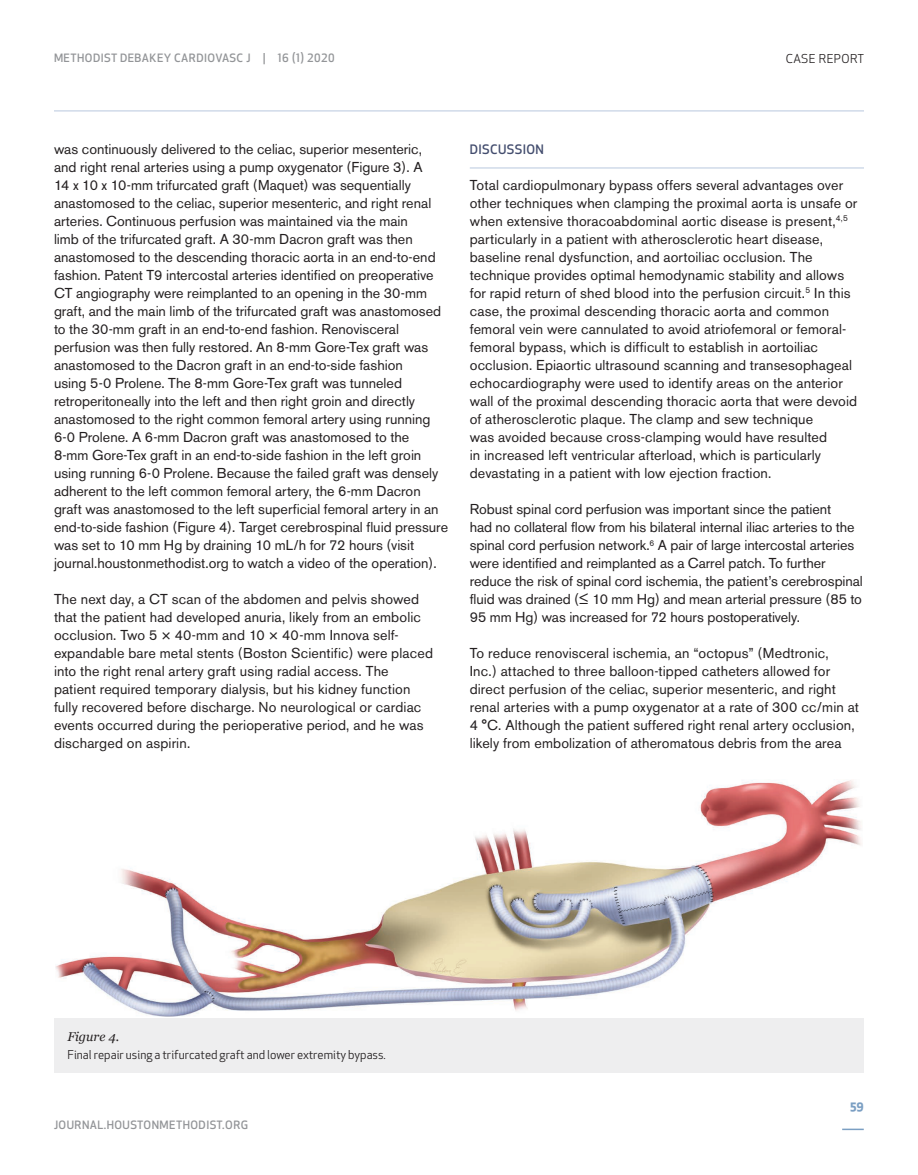
<style>
.page{position:relative;width:918px;height:1175px;background:#fff}
.page>*{position:absolute;margin:0;border:0;box-sizing:border-box;transform-origin:0 0}
.t1{font:14.25px/18px "Akzidenz Grotesk BE";letter-spacing:.005em;color:#231f20}
.t2{font:500 12.75px "Apex New";letter-spacing:.03em;color:#434d6e}
.t3{font:italic 12.75px "Georgia";color:#231f20}
.t4{font:12px "Apex New";color:#231f20}
.t5{font:12px "Apex New";letter-spacing:.04em;color:#231f20}
.t6{font:700 12px "Apex New";color:#7b9fc3}
.t7{font:500 11.25px "Apex New";letter-spacing:.04em;color:#939598}
.s1{font-family:"Adobe Garamond Pro";font-size:21px}
</style>
<div class="page">
<hr style="left:842px;top:1128px;width:22px;height:2px;background:#7b9fc3">
<hr style="left:54px;top:110px;width:810px;height:1px;background:#b8c8de">
<hr style="left:470px;top:168px;width:394px;height:1px;background:#b8c8de">
<img style="left:56px;top:780px;width:806px;height:236px">
<div style="left:54px;top:1017px;width:810px;height:55px;background:#eeeeef"></div>
<p class="t7" style="left:54px;top:51px;width:282px">METHODIST DEBAKEY CARDIOVASC J | 16 (1) 2020</p>
<p class="t5" style="left:786px;top:51px;width:80px">CASE REPORT</p>
<p class="t1" style="left:54px;top:140px;width:396px">was continuously delivered to the celiac, superior mesenteric,<br>and right renal arteries using a pump oxygenator (Figure 3). A<br>14 x 10 x 10-mm trifurcated graft (Maquet) was sequentially anastomosed to the celiac, superior mesenteric, and right renal arteries. Continuous perfusion was maintained via the main<br>limb of the trifurcated graft. A 30-mm Dacron graft was then anastomosed to the descending thoracic aorta in an end-to-end fashion. Patent T9 intercostal arteries identified on preoperative CT angiography were reimplanted to an opening in the 30-mm graft, and the main limb of the trifurcated graft was anastomosed to the 30-mm graft in an end-to-end fashion. Renovisceral perfusion was then fully restored. An 8-mm Gore-Tex graft was anastomosed to the Dacron graft in an end-to-side fashion<br>using 5-0 Prolene. The 8-mm Gore-Tex graft was tunneled retroperitoneally into the left and then right groin and directly anastomosed to the right common femoral artery using running 6-0 Prolene. A 6-mm Dacron graft was anastomosed to the<br>8-mm Gore-Tex graft in an end-to-side fashion in the left groin using running 6-0 Prolene. Because the failed graft was densely adherent to the left common femoral artery, the 6-mm Dacron graft was anastomosed to the left superficial femoral artery in an end-to-side fashion (Figure 4). Target cerebrospinal fluid pressure was set to 10 mm Hg by draining 10 mL/h for 72 hours (visit journal.houstonmethodist.org to watch a video of the operation).</p>
<p class="t1" style="left:54px;top:590px;width:381px">The next day, a CT scan of the abdomen and pelvis showed that the patient had developed anuria, likely from an embolic occlusion. Two 5 × 40-mm and 10 × 40-mm Innova self&shy;expandable bare metal stents (Boston Scientific) were placed into the right renal artery graft using radial access. The patient required temporary dialysis, but his kidney function fully recovered before discharge. No neurological or cardiac events occurred during the perioperative period, and he was discharged on aspirin.</p>
<p class="t2" style="left:470px;top:141px;width:76px">DISCUSSION</p>
<p class="t1" style="left:470px;top:176px;width:389px">Total cardiopulmonary bypass offers several advantages over other techniques when clamping the proximal aorta is unsafe or when extensive thoracoabdominal aortic disease is present,<sup>4,5 </sup>particularly in a patient with atherosclerotic heart disease, baseline renal dysfunction, and aortoiliac occlusion. The technique provides optimal hemodynamic stability and allows for rapid return of shed blood into the perfusion circuit.<sup>5</sup> In this case, the proximal descending thoracic aorta and common femoral vein were cannulated to avoid atriofemoral or femoral&shy;femoral bypass, which is difficult to establish in aortoiliac occlusion. Epiaortic ultrasound scanning and transesophageal echocardiography were used to identify areas on the anterior wall of the proximal descending thoracic aorta that were devoid of atherosclerotic plaque. The clamp and sew technique<br>was avoided because cross-clamping would have resulted<br>in increased left ventricular afterload, which is particularly devastating in a patient with low ejection fraction.</p>
<p class="t1" style="left:470px;top:500px;width:395px">Robust spinal cord perfusion was important since the patient<br>had no collateral flow from his bilateral internal iliac arteries to the spinal cord perfusion network.<sup>6</sup> A pair of large intercostal arteries were identified and reimplanted as a Carrel patch. To further reduce the risk of spinal cord ischemia, the patient’s cerebrospinal fluid was drained (<span class="s1">≤</span> 10 mm Hg) and mean arterial pressure (85 to 95 mm Hg) was increased for 72 hours postoperatively.</p>
<p class="t1" style="left:470px;top:644px;width:391px">To reduce renovisceral ischemia, an “octopus” (Medtronic, Inc.) attached to three balloon-tipped catheters allowed for direct perfusion of the celiac, superior mesenteric, and right renal arteries with a pump oxygenator at a rate of 300 cc/min at 4 °C. Although the patient suffered right renal artery occlusion, likely from embolization of atheromatous debris from the area</p>
<p class="t3" style="left:68px;top:1028px;width:53px">Figure 4.</p>
<p class="t4" style="left:68px;top:1047px;width:320px">Final repair using a trifurcated graft and lower extremity bypass.</p>
<p class="t7" style="left:54px;top:1117px;width:196px">JOURNAL.HOUSTONMETHODIST.ORG</p>
<p class="t6" style="left:850px;top:1097px;width:15px">59</p>
</div>
